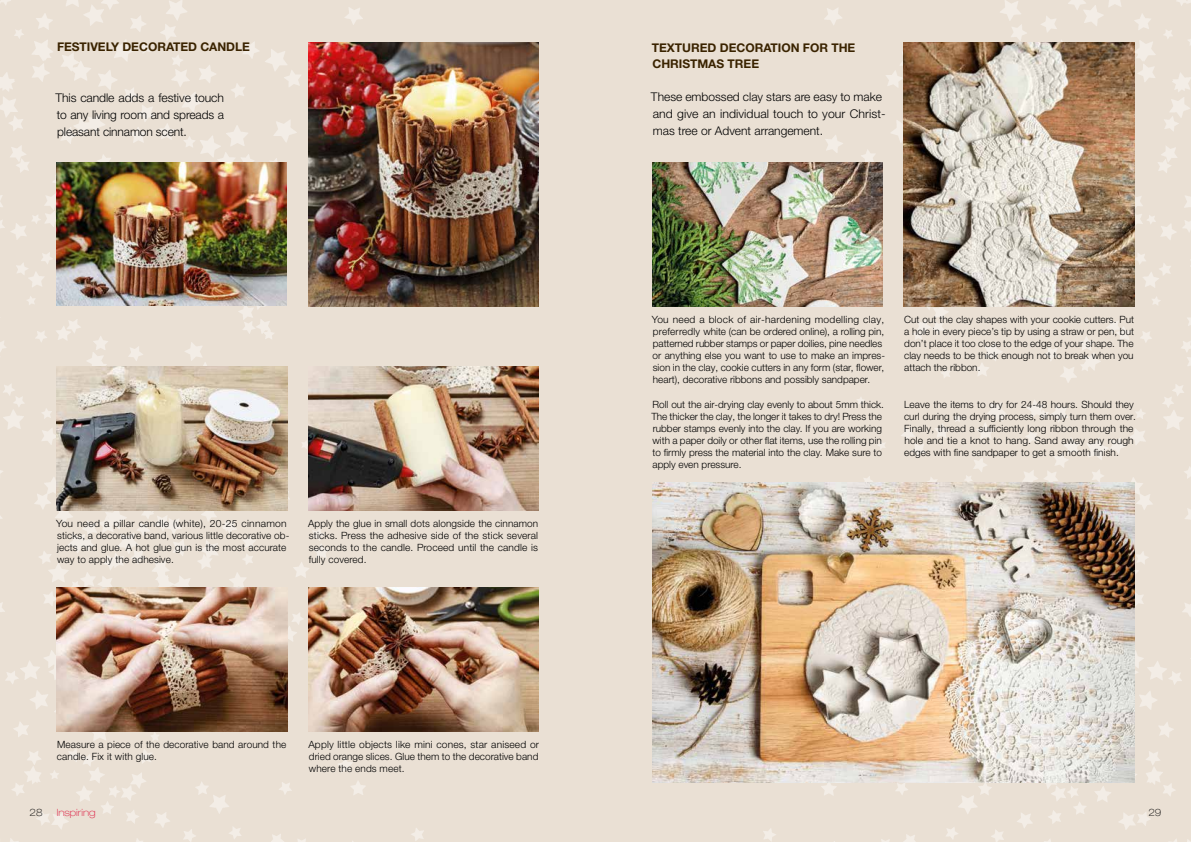
<style>
.page{position:relative;width:1191px;height:842px;background:#fff}
.page>*{position:absolute;margin:0;border:0;box-sizing:border-box;transform-origin:0 0}
.t1{font:300 12px/17px "Helvetica Neue LTW1 G";color:#000}
.t2{font:700 12px/16px "Helvetica Neue LTW1 G";color:#3a2300}
.t3{font:300 10px/12px "Helvetica Neue LTW1 G";color:#000}
.t4{font:100 expanded 10px "Helvetica Neue LTW1 G";color:#de1b41}
.t5{font:100 expanded 10px "Helvetica Neue LTW1 G";color:#000}
</style>
<div class="page">
<img style="left:0;top:0;width:591px;height:842px">
<img style="left:308px;top:43px;width:230px;height:263px">
<img style="left:57px;top:367px;width:230px;height:143px">
<img style="left:57px;top:588px;width:230px;height:143px">
<img style="left:308px;top:367px;width:231px;height:143px">
<img style="left:308px;top:588px;width:231px;height:143px">
<div style="left:595px;top:0;width:596px;height:842px;background:#eae0d4"></div>
<img style="left:652px;top:163px;width:230px;height:143px">
<img style="left:652px;top:483px;width:482px;height:299px">
<img style="left:904px;top:43px;width:230px;height:263px">
<img style="left:57px;top:163px;width:230px;height:143px">
<p class="t2" style="left:57px;top:39px;width:194px">FESTIVELY DECORATED CANDLE</p>
<p class="t1" style="left:55px;top:89px;width:170px;text-align:justify">This candle adds a festive touch to any living room and spreads a pleasant cinnamon scent.</p>
<p class="t3" style="left:56px;top:517px;width:235px">You need a pillar candle (white), 20-25 cinnamon sticks, a decorative band, various little decorative ob&shy;jects and glue. A hot glue gun is the most accurate way to apply the adhesive.</p>
<p class="t3" style="left:308px;top:517px;width:231px;text-align:justify">Apply the glue in small dots alongside the cinnamon sticks. Press the adhesive side of the stick several seconds to the candle. Proceed until the candle is fully covered.</p>
<p class="t3" style="left:57px;top:738px;width:231px">Measure a piece of the decorative band around the candle. Fix it with glue.</p>
<p class="t3" style="left:308px;top:738px;width:232px;text-align:justify">Apply little objects like mini cones, star aniseed or dried orange slices. Glue them to the decorative band where the ends meet.</p>
<p class="t2" style="left:652px;top:39px;width:205px">TEXTURED DECORATION FOR THE<br>CHRISTMAS TREE</p>
<p class="t1" style="left:651px;top:88px;width:236px">These embossed clay stars are easy to make and give an individual touch to your Christ&shy;mas tree or Advent arrangement.</p>
<p class="t3" style="left:652px;top:314px;width:235px">You need a block of air-hardening modelling clay, preferredly white (can be ordered online), a rolling pin, patterned rubber stamps or paper doilies, pine needles or anything else you want to use to make an impres&shy;sion in the clay, cookie cutters in any form (star, flower, heart), decorative ribbons and possibly sandpaper.</p>
<p class="t3" style="left:904px;top:314px;width:231px;text-align:justify">Cut out the clay shapes with your cookie cutters. Put a hole in every piece’s tip by using a straw or pen, but don’t place it too close to the edge of your shape. The clay needs to be thick enough not to break when you attach the ribbon.</p>
<p class="t3" style="left:651px;top:398px;width:234px">Roll out the air-drying clay evenly to about 5mm thick.<br>The thicker the clay, the longer it takes to dry! Press the rubber stamps evenly into the clay. If you are working with a paper doily or other flat items, use the rolling pin to firmly press the material into the clay. Make sure to apply even pressure.</p>
<p class="t3" style="left:904px;top:398px;width:233px">Leave the items to dry for 24-48 hours. Should they curl during the drying process, simply turn them over.<br>Finally, thread a sufficiently long ribbon through the hole and tie a knot to hang. Sand away any rough edges with fine sandpaper to get a smooth finish.</p>
<p class="t5" style="left:30px;top:806px;width:14px">28</p>
<p class="t4" style="left:57px;top:806px;width:40px">Inspiring</p>
<p class="t5" style="left:1148px;top:806px;width:14px">29</p>
</div>
